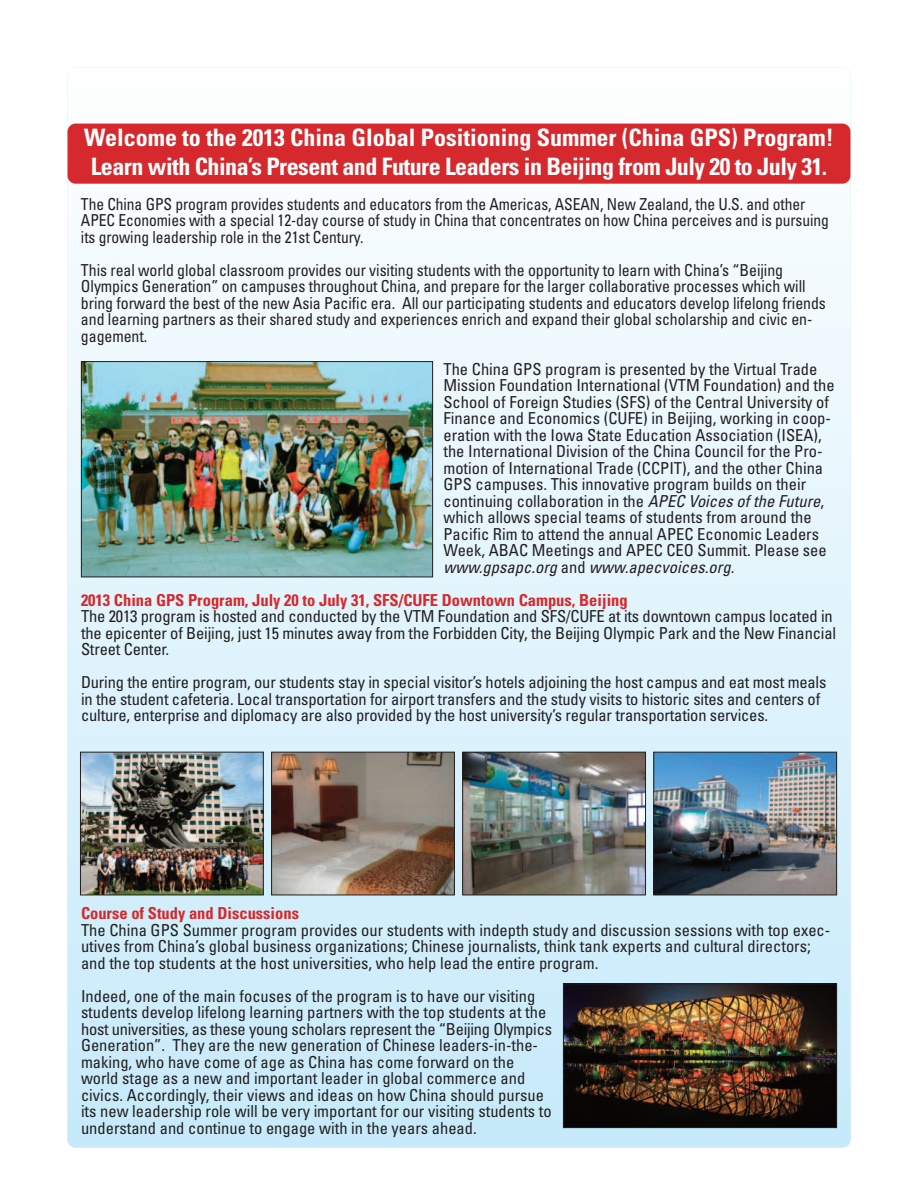
<style>
.page{position:relative;width:918px;height:1188px;background:#fff}
.page>*{position:absolute;margin:0;border:0;box-sizing:border-box;transform-origin:0 0}
.t1{font:700 condensed 24px/28.8px "Univers";letter-spacing:-.02em;color:#fff}
.t2{font:condensed 16.5px/16.5px "Univers";color:#231f20}
.t3{font:condensed 16.5px/16.5px "Univers";color:#231f20;scale:.96 1}
.t4{font:condensed 16.5px/16.5px "Univers";color:#231f20;scale:.94 1}
.t5{font:700 condensed 16.5px "Univers";color:#d5292d}
.s1{font-style:italic}
</style>
<div class="page">
<div style="left:68px;top:68px;width:782px;height:1080px;background:linear-gradient(to bottom,#fdfdfd,#c6eafb);border-radius:8px"></div>
<div style="left:68px;top:124px;width:782px;height:60px;background:#d5292d;border-radius:8px"></div>
<img style="left:82px;top:754px;width:180px;height:139px">
<div style="left:80px;top:752px;width:184px;height:143px;border:1px solid #231f20"></div>
<img style="left:273px;top:754px;width:180px;height:139px">
<div style="left:271px;top:752px;width:184px;height:143px;border:1px solid #231f20"></div>
<img style="left:464px;top:754px;width:180px;height:139px">
<div style="left:462px;top:752px;width:184px;height:143px;border:1px solid #231f20"></div>
<img style="left:655px;top:754px;width:180px;height:139px">
<div style="left:653px;top:752px;width:184px;height:143px;border:1px solid #231f20"></div>
<img style="left:565px;top:986px;width:270px;height:140px">
<div style="left:563px;top:984px;width:274px;height:144px;border:1px solid #231f20"></div>
<img style="left:83px;top:363px;width:348px;height:212px">
<div style="left:81px;top:361px;width:352px;height:216px;border:1px solid #231f20"></div>
<h1 class="t1" style="left:84px;top:125px;width:751px">Welcome to the 2013 China Global Positioning Summer (China GPS) Program!<br>Learn with China’s Present and Future Leaders in Beijing from July 20 to July 31.</h1>
<p class="t4" style="left:81px;top:197px;width:797px">The China GPS program provides students and educators from the Americas, ASEAN, New Zealand, the U.S. and other<br>APEC Economies with a special 12-day course of study in China that concentrates on how China perceives and is pursuing its growing leadership role in the 21st Century.</p>
<p class="t3" style="left:81px;top:263px;width:777px">This real world global classroom provides our visiting students with the opportunity to learn with China’s “Beijing Olympics Generation” on campuses throughout China, and prepare for the larger collaborative processes which will bring forward the best of the new Asia Pacific era. All our participating students and educators develop lifelong friends and learning partners as their shared study and experiences enrich and expand their global scholarship and civic en&shy;gagement.</p>
<p class="t2" style="left:443px;top:362px;width:393px">The China GPS program is presented by the Virtual Trade Mission Foundation International (VTM Foundation) and the School of Foreign Studies (SFS) of the Central University of Finance and Economics (CUFE) in Beijing, working in coop&shy;eration with the Iowa State Education Association (ISEA), the International Division of the China Council for the Pro&shy;motion of International Trade (CCPIT), and the other China GPS campuses. This innovative program builds on their continuing collaboration in the <span class="s1">APEC Voices of the Future</span>, which allows special teams of students from around the Pacific Rim to attend the annual APEC Economic Leaders Week, ABAC Meetings and APEC CEO Summit. Please see <span class="s1">www.gpsapc.org</span> and <span class="s1">www.apecvoices.org</span>.</p>
<p class="t5" style="left:81px;top:594px;width:548px">2013 China GPS Program, July 20 to July 31, SFS/CUFE Downtown Campus, Beijing</p>
<p class="t2" style="left:81px;top:610px;width:757px">The 2013 program is hosted and conducted by the VTM Foundation and SFS/CUFE at its downtown campus located in the epicenter of Beijing, just 15 minutes away from the Forbidden City, the Beijing Olympic Park and the New Financial<br>Street Center.</p>
<p class="t2" style="left:81px;top:676px;width:747px">During the entire program, our students stay in special visitor’s hotels adjoining the host campus and eat most meals in the student cafeteria. Local transportation for airport transfers and the study visits to historic sites and centers of culture, enterprise and diplomacy are also provided by the host university’s regular transportation services.</p>
<p class="t5" style="left:81px;top:907px;width:219px">Course of Study and Discussions</p>
<p class="t2" style="left:81px;top:923px;width:751px">The China GPS Summer program provides our students with indepth study and discussion sessions with top exec&shy;utives from China’s global business organizations; Chinese journalists, think tank experts and cultural directors; and the top students at the host universities, who help lead the entire program.</p>
<p class="t2" style="left:81px;top:989px;width:473px">Indeed, one of the main focuses of the program is to have our visiting students develop lifelong learning partners with the top students at the host universities, as these young scholars represent the “Beijing Olympics Generation”. They are the new generation of Chinese leaders-in-the&shy;making, who have come of age as China has come forward on the world stage as a new and important leader in global commerce and civics. Accordingly, their views and ideas on how China should pursue its new leadership role will be very important for our visiting students to understand and continue to engage with in the years ahead.</p>
</div>
